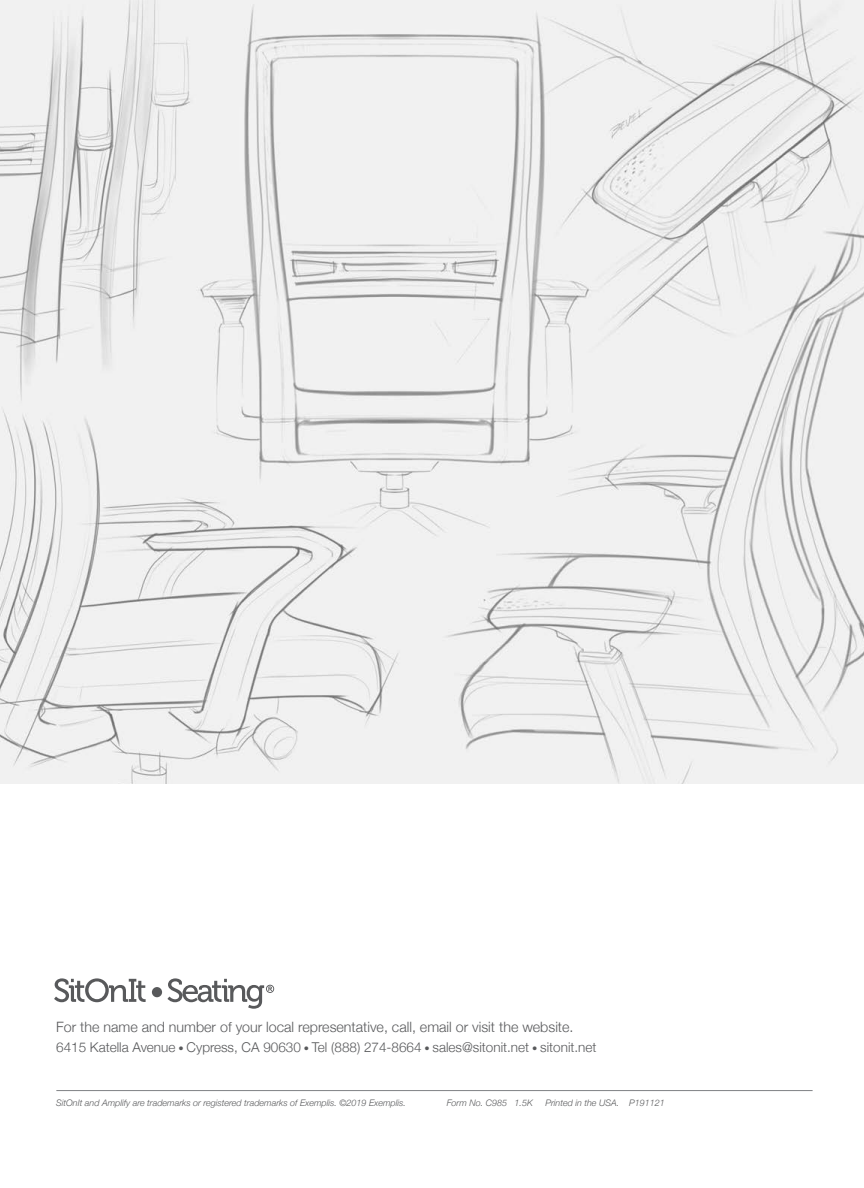
<style>
.page{position:relative;width:864px;height:1188px;background:#fff}
.page>*{position:absolute;margin:0;border:0;box-sizing:border-box;transform-origin:0 0}
.t1{font:300 14.25px "Helvetica Neue";color:#58595b}
.t2{font:300 13.5px "Helvetica Neue";color:#58595b}
.t3{font:italic 300 9px "Helvetica Neue";color:#58595b}
.s1{font-size:10.5px}
</style>
<div class="page">
<img style="left:0;top:0;width:864px;height:783px">
<hr style="left:56px;top:1090px;width:757px;height:1px;background:#808285">
<svg style="left:54px;top:978px;width:220px;height:31px"></svg>
<p class="t1" style="left:56px;top:1016px;width:519px">For the name and number of your local representative, call, email or visit the website.</p>
<p class="t2" style="left:56px;top:1036px;width:542px">6415 Katella Avenue <span class="s1">•</span> Cypress, CA 90630 <span class="s1">•</span> Tel (888) 274-8664 <span class="s1">•</span> sales@sitonit.net <span class="s1">•</span> sitonit.net</p>
<p class="t3" style="left:56px;top:1095px;width:351px">SitOnIt and Amplify are trademarks or registered trademarks of Exemplis. ©2019 Exemplis.</p>
<p class="t3" style="left:447px;top:1095px;width:88px">Form No. C985 1.5K</p>
<p class="t3" style="left:545px;top:1095px;width:121px">Printed in the USA. P191121</p>
</div>
